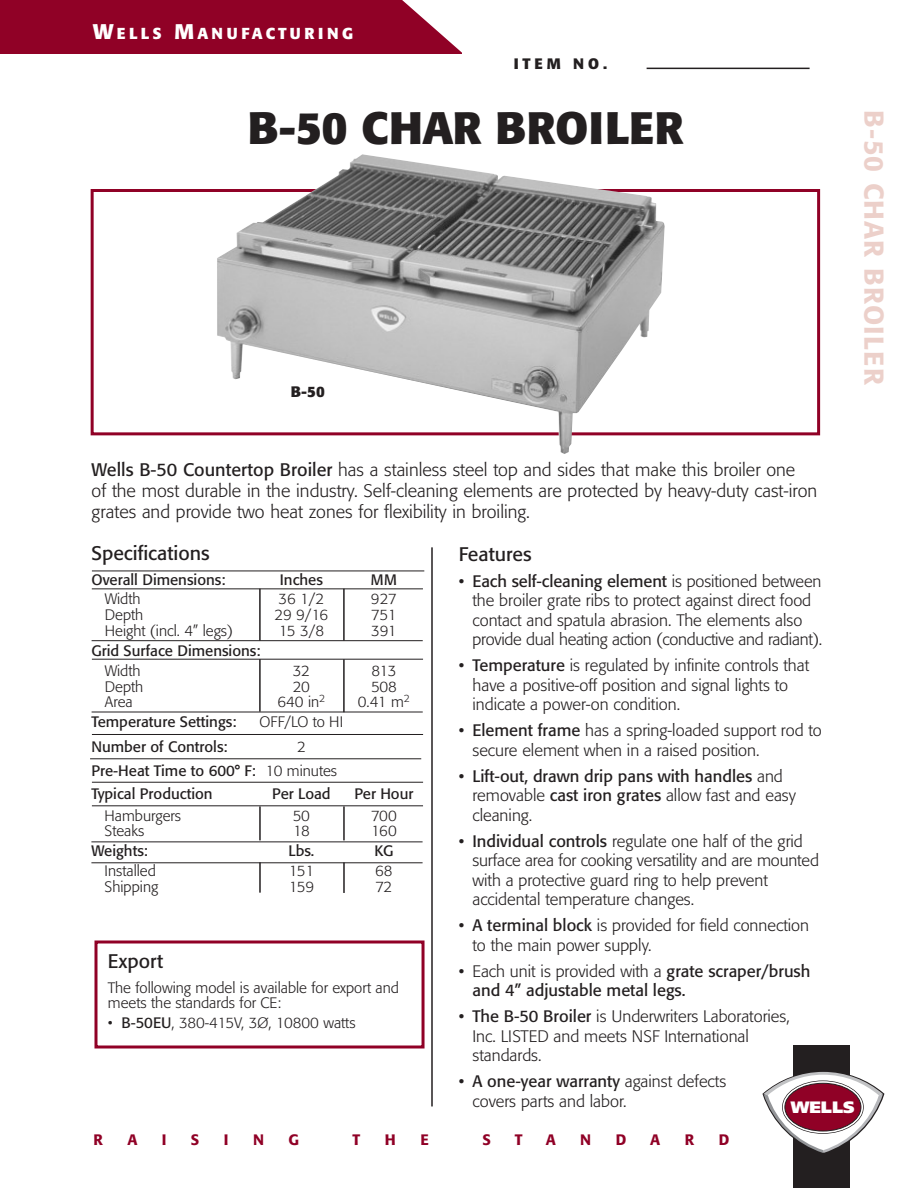
<style>
.page{position:relative;width:918px;height:1188px;background:#fff}
.page>*{position:absolute;margin:0;border:0;box-sizing:border-box;transform-origin:0 0}
.t1{font:700 45px "Formata";color:#231f20}
.t2{font:500 27px "Formata";letter-spacing:.04em;color:#ecd0ca}
.t3{font:19.5px "Formata";color:#231f20}
.t4{font:300 18px/21px "Formata";color:#231f20}
.t5{font:300 16.5px/19.5px "Formata";color:#231f20}
.t6{font:16.5px/19.5px "Formata";color:#231f20}
.t7{font:900 16.5px "Frutiger";color:#fff}
.t8{font:700 15.75px "Formata";letter-spacing:.21em;color:#fff}
.t9{font:300 15px/15.8px "Formata";color:#231f20}
.t10{font:15px/20.1px "Formata";color:#231f20}
.t11{font:500 15px "Formata";color:#900126}
.t12{font:700 15px "Formata";letter-spacing:.25em;color:#231f20}
.s1{font-size:21px}
.s2{font-weight:400}
.s3{font-weight:300}
</style>
<div class="page">
<hr style="left:431px;top:547px;width:2px;height:559px;background:#231f20">
<div style="left:0;top:0;width:462px;height:54px;background:#900126"></div>
<svg style="left:402px;top:0;width:60px;height:53px"></svg>
<div style="left:794px;top:1045px;width:56px;height:143px;background:#231f20"></div>
<svg style="left:762px;top:1071px;width:122px;height:83px"></svg>
<div style="left:91px;top:189px;width:729px;height:246px;border:3px solid #900126"></div>
<img style="left:217px;top:154px;width:448px;height:300px">
<hr style="left:92px;top:571px;width:332px;height:1px;background:#231f20">
<hr style="left:92px;top:588px;width:331px;height:1px;background:#231f20">
<hr style="left:92px;top:640px;width:331px;height:1px;background:#231f20">
<hr style="left:92px;top:659px;width:331px;height:1px;background:#231f20">
<hr style="left:92px;top:712px;width:331px;height:1px;background:#231f20">
<hr style="left:92px;top:734px;width:331px;height:1px;background:#231f20">
<hr style="left:90px;top:758px;width:331px;height:1px;background:#231f20">
<hr style="left:92px;top:782px;width:331px;height:1px;background:#231f20">
<hr style="left:92px;top:805px;width:331px;height:1px;background:#231f20">
<hr style="left:259px;top:589px;width:2px;height:52px;background:#231f20">
<hr style="left:343px;top:589px;width:2px;height:52px;background:#231f20">
<hr style="left:259px;top:806px;width:2px;height:34px;background:#231f20">
<hr style="left:343px;top:806px;width:2px;height:34px;background:#231f20">
<hr style="left:259px;top:659px;width:2px;height:53px;background:#231f20">
<hr style="left:343px;top:659px;width:2px;height:53px;background:#231f20">
<hr style="left:91px;top:842px;width:332px;height:1px;background:#231f20">
<hr style="left:91px;top:862px;width:332px;height:1px;background:#231f20">
<hr style="left:259px;top:862px;width:2px;height:31px;background:#231f20">
<hr style="left:343px;top:862px;width:2px;height:31px;background:#231f20">
<div style="left:94px;top:941px;width:331px;height:108px;border:3px solid #900126"></div>
<hr style="left:647px;top:68px;width:163px;height:1px;background:#231f20">
<p class="t8" style="left:93px;top:24px;width:262px"><span class="s1">W</span>ELLS <span class="s1">M</span>ANUFACTURING</p>
<p class="t12" style="left:514px;top:54px;width:95px">ITEM NO.</p>
<p class="t1" style="left:248px;top:100px;width:438px">B-50 CHAR BROILER</p>
<p class="t2" style="left:891px;top:110px;width:276px;rotate:90deg">B-50 CHAR BROILER</p>
<p class="t12" style="left:291px;top:382px;width:35px">B-50</p>
<p class="t4" style="left:92px;top:460px;width:727px"><span class="s2">Wells B-50 Countertop Broiler</span> has a stainless steel top and sides that make this broiler one<br>of the most durable in the industry. Self-cleaning elements are protected by heavy-duty cast-iron grates and provide two heat zones for flexibility in broiling.</p>
<p class="t3" style="left:91px;top:542px;width:120px">Specifications</p>
<p class="t10" style="left:91px;top:570px;width:136px">Overall Dimensions:</p>
<p class="t10" style="left:280px;top:570px;width:45px">Inches</p>
<p class="t10" style="left:371px;top:570px;width:27px">MM</p>
<p class="t9" style="left:105px;top:591px;width:37px">Width</p>
<p class="t9" style="left:279px;top:591px;width:47px">36 1/2</p>
<p class="t9" style="left:371px;top:591px;width:27px">927</p>
<p class="t9" style="left:105px;top:607px;width:40px">Depth</p>
<p class="t9" style="left:275px;top:607px;width:55px">29 9/16</p>
<p class="t9" style="left:371px;top:607px;width:27px">751</p>
<p class="t9" style="left:105px;top:623px;width:130px">Height (incl. 4” legs)</p>
<p class="t9" style="left:279px;top:623px;width:47px">15 3/8</p>
<p class="t9" style="left:371px;top:623px;width:27px">391</p>
<p class="t10" style="left:105px;top:640px;width:157px;text-indent:-13px">Grid Surface Dimensions:<br><span class="s3">Width</span></p>
<p class="t3" style="left:459px;top:542px;width:74px">Features</p>
<p class="t5" style="left:472px;top:571px;width:351px;text-indent:-13px"><span class="s2">• Each self-cleaning element</span> is positioned between the broiler grate ribs to protect against direct food contact and spatula abrasion. The elements also provide dual heating action (conductive and radiant).</p>
<p class="t5" style="left:472px;top:656px;width:338px;text-indent:-13px"><span class="s2">• Temperature</span> is regulated by infinite controls that have a positive-off position and signal lights to indicate a power-on condition.</p>
<p class="t5" style="left:472px;top:721px;width:351px;text-indent:-13px"><span class="s2">• Element frame</span> has a spring-loaded support rod to secure element when in a raised position.</p>
<p class="t6" style="left:472px;top:766px;width:325px;text-indent:-13px">• Lift-out, drawn drip pans with handles <span class="s3">and removable</span> cast iron grates <span class="s3">allow fast and easy cleaning.</span></p>
<p class="t5" style="left:472px;top:831px;width:348px;text-indent:-13px"><span class="s2">• Individual controls</span> regulate one half of the grid surface area for cooking versatility and are mounted with a protective guard ring to help prevent accidental temperature changes.</p>
<p class="t5" style="left:472px;top:916px;width:338px;text-indent:-13px"><span class="s2">• A terminal block</span> is provided for field connection to the main power supply.</p>
<p class="t6" style="left:472px;top:961px;width:339px;text-indent:-13px">• <span class="s3">Each unit is provided with a</span> grate scraper/brush and 4” adjustable metal legs.</p>
<p class="t5" style="left:472px;top:1007px;width:319px;text-indent:-13px"><span class="s2">• The B-50 Broiler</span> is Underwriters Laboratories,<br>Inc. LISTED and meets NSF International standards.</p>
<p class="t5" style="left:472px;top:1072px;width:255px;text-indent:-13px"><span class="s2">• A one-year warranty</span> against defects covers parts and labor.</p>
<p class="t9" style="left:293px;top:663px;width:19px">32</p>
<p class="t9" style="left:371px;top:663px;width:27px">813</p>
<p class="t9" style="left:105px;top:678px;width:40px">Depth</p>
<p class="t9" style="left:293px;top:678px;width:19px">20</p>
<p class="t9" style="left:371px;top:678px;width:27px">508</p>
<p class="t9" style="left:105px;top:694px;width:29px">Area</p>
<p class="t9" style="left:277px;top:694px;width:49px">640 in<sup>2</sup></p>
<p class="t9" style="left:358px;top:694px;width:54px">0.41 m<sup>2</sup></p>
<p class="t10" style="left:91px;top:712px;width:147px">Temperature Settings:</p>
<p class="t9" style="left:260px;top:714px;width:85px">OFF/LO to HI</p>
<p class="t10" style="left:91px;top:736px;width:138px">Number of Controls:</p>
<p class="t10" style="left:91px;top:734px;width:247px;line-height:24.5px;text-indent:206px"><span class="s3">2<br></span>Pre-Heat Time to 600° F: <span class="s3">10 minutes</span></p>
<p class="t10" style="left:91px;top:784px;width:123px">Typical Production</p>
<p class="t10" style="left:272px;top:784px;width:60px">Per Load</p>
<p class="t10" style="left:354px;top:784px;width:61px">Per Hour</p>
<p class="t9" style="left:105px;top:808px;width:78px">Hamburgers</p>
<p class="t9" style="left:293px;top:808px;width:19px">50</p>
<p class="t9" style="left:371px;top:808px;width:27px">700</p>
<p class="t9" style="left:105px;top:823px;width:41px">Steaks</p>
<p class="t9" style="left:293px;top:823px;width:18px">18</p>
<p class="t9" style="left:371px;top:823px;width:27px">160</p>
<p class="t10" style="left:91px;top:841px;width:58px">Weights:</p>
<p class="t10" style="left:289px;top:841px;width:27px">Lbs.</p>
<p class="t10" style="left:374px;top:841px;width:21px">KG</p>
<p class="t9" style="left:105px;top:863px;width:53px">Installed</p>
<p class="t9" style="left:289px;top:863px;width:27px">151</p>
<p class="t9" style="left:375px;top:863px;width:19px">68</p>
<p class="t9" style="left:105px;top:879px;width:55px">Shipping</p>
<p class="t9" style="left:289px;top:879px;width:27px">159</p>
<p class="t9" style="left:376px;top:879px;width:18px">72</p>
<p class="t3" style="left:108px;top:950px;width:57px">Export</p>
<p class="t9" style="left:108px;top:979px;width:293px">The following model is available for export and meets the standards for CE:</p>
<p class="t9" style="left:108px;top:1015px;width:249px">• <span class="s2">B-50EU</span>, 380-415V, 3Ø, 10800 watts</p>
<p class="t7" style="left:791px;top:1097px;width:66px">WELLS</p>
<p class="t11" style="left:93px;top:1130px;width:11px">R</p>
<p class="t11" style="left:128px;top:1130px;width:12px">A</p>
<p class="t11" style="left:162px;top:1130px;width:6px">I</p>
<p class="t11" style="left:191px;top:1130px;width:10px">S</p>
<p class="t11" style="left:224px;top:1130px;width:6px">I</p>
<p class="t11" style="left:253px;top:1130px;width:12px">N</p>
<p class="t11" style="left:288px;top:1130px;width:12px">G</p>
<p class="t11" style="left:353px;top:1130px;width:9px">T</p>
<p class="t11" style="left:385px;top:1130px;width:12px">H</p>
<p class="t11" style="left:420px;top:1130px;width:10px">E</p>
<p class="t11" style="left:482px;top:1130px;width:10px">S</p>
<p class="t11" style="left:515px;top:1130px;width:9px">T</p>
<p class="t11" style="left:546px;top:1130px;width:12px">A</p>
<p class="t11" style="left:580px;top:1130px;width:12px">N</p>
<p class="t11" style="left:616px;top:1130px;width:12px">D</p>
<p class="t11" style="left:650px;top:1130px;width:12px">A</p>
<p class="t11" style="left:685px;top:1130px;width:11px">R</p>
<p class="t11" style="left:719px;top:1130px;width:12px">D</p>
</div>
